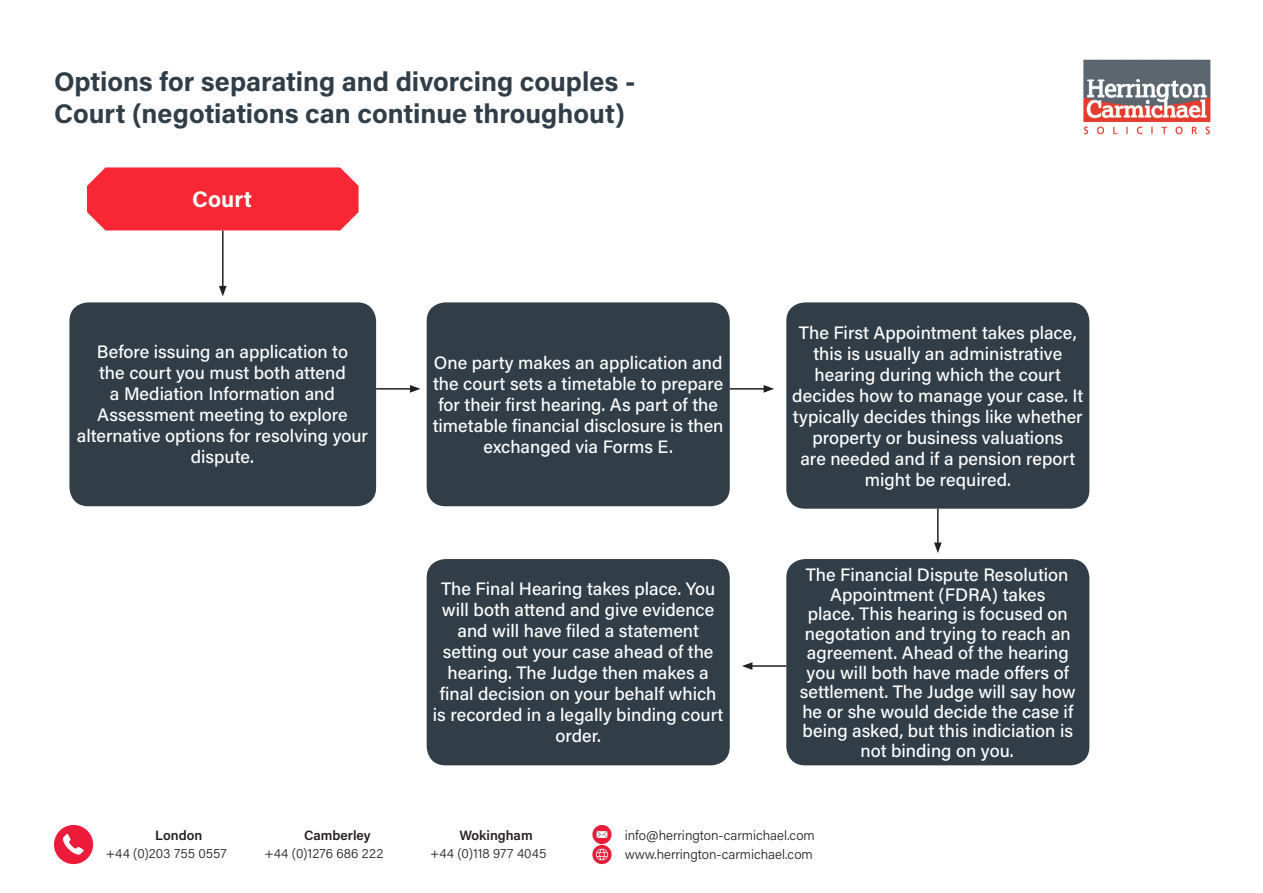
<style>
.page{position:relative;width:1263px;height:893px;background:#fff}
.page>*{position:absolute;margin:0;border:0;box-sizing:border-box;transform-origin:0 0}
.t1{font:700 27px "Acumin Pro";color:#313e48}
.t2{font:700 22.5px "Acumin Pro";color:#fff}
.t3{font:500 18px/21px "Acumin Pro";color:#fff;text-align:center}
.Hyperlink_-_Bodytext{font:300 13.5px "Acumin Pro";color:#231f20}
.Bodytext{font:300 13.5px "Acumin Pro";letter-spacing:.005em;color:#231f20}
.Bodytext-2{font:600 13.5px "Acumin Pro";color:#231f20}
</style>
<div class="page">
<svg style="left:54px;top:825px;width:39px;height:39px"></svg>
<div style="left:592px;top:825px;width:20px;height:19px;background:#ed1a3a;border-radius:50%"></div>
<svg style="left:596px;top:831px;width:11px;height:7px"></svg>
<svg style="left:592px;top:845px;width:20px;height:19px"></svg>
<img style="left:1083px;top:59px;width:128px;height:76px">
<hr style="left:222px;top:230px;width:2px;height:58px;background:#231f20">
<svg style="left:219px;top:286px;width:8px;height:10px"></svg>
<hr style="left:376px;top:388px;width:36px;height:2px;background:#231f20">
<svg style="left:410px;top:385px;width:10px;height:8px"></svg>
<svg style="left:87px;top:167px;width:272px;height:64px"></svg>
<div style="left:70px;top:303px;width:305px;height:202px;background:#313e48;border-radius:18px"></div>
<div style="left:69px;top:302px;width:307px;height:204px;border:2px solid #313e48;border-radius:18px"></div>
<div style="left:427px;top:303px;width:302px;height:202px;background:#313e48;border-radius:18px"></div>
<div style="left:427px;top:302px;width:303px;height:204px;border:2px solid #313e48;border-radius:18px"></div>
<div style="left:787px;top:303px;width:302px;height:205px;background:#313e48;border-radius:18px"></div>
<div style="left:786px;top:302px;width:303px;height:207px;border:2px solid #313e48;border-radius:18px"></div>
<hr style="left:730px;top:388px;width:36px;height:2px;background:#231f20">
<svg style="left:764px;top:385px;width:10px;height:8px"></svg>
<hr style="left:937px;top:509px;width:1px;height:36px;background:#231f20">
<svg style="left:934px;top:542px;width:8px;height:11px"></svg>
<div style="left:787px;top:560px;width:302px;height:205px;background:#313e48;border-radius:18px"></div>
<div style="left:786px;top:559px;width:303px;height:206px;border:2px solid #313e48;border-radius:18px"></div>
<div style="left:427px;top:560px;width:302px;height:205px;background:#313e48;border-radius:18px"></div>
<div style="left:427px;top:559px;width:303px;height:206px;border:2px solid #313e48;border-radius:18px"></div>
<hr style="left:750px;top:665px;width:36px;height:2px;background:#231f20">
<svg style="left:742px;top:662px;width:10px;height:8px"></svg>
<p class="t1" style="left:54px;top:63px;width:583px">Options for separating and divorcing couples -</p>
<p class="t1" style="left:54px;top:94px;width:572px">Court (negotiations can continue throughout)</p>
<p class="t2" style="left:192px;top:184px;width:61px">Court</p>
<p class="t3" style="left:77px;top:341px;width:293px">Before issuing an application to<br>the court you must both attend<br>a Mediation Information and<br>Assessment meeting to explore alternative options for resolving your dispute.</p>
<p class="t3" style="left:433px;top:351px;width:292px">One party makes an application and the court sets a timetable to prepare for their first hearing. As part of the timetable financial disclosure is then exchanged via Forms E.</p>
<p class="t3" style="left:433px;top:578px;width:292px">The Final Hearing takes place. You will both attend and give evidence and will have filed a statement setting out your case ahead of the hearing. The Judge then makes a final decision on your behalf which is recorded in a legally binding court order.</p>
<p class="t3" style="left:792px;top:321px;width:293px">The First Appointment takes place, this is usually an administrative hearing during which the court decides how to manage your case. It typically decides things like whether property or business valuations<br>are needed and if a pension report might be required.</p>
<p class="t3" style="left:800px;top:564px;width:277px;line-height:19.5px">The Financial Dispute Resolution<br>Appointment (FDRA) takes<br>place. This hearing is focused on negotation and trying to reach an agreement. Ahead of the hearing you will both have made offers of settlement. The Judge will say how he or she would decide the case if being asked, but this indiciation is not binding on you.</p>
<p class="Bodytext-2" style="left:155px;top:826px;width:49px">London</p>
<p class="Bodytext" style="left:106px;top:844px;width:122px">+44 (0)203 755 0557</p>
<p class="Bodytext-2" style="left:304px;top:826px;width:68px">Camberley</p>
<p class="Bodytext" style="left:264px;top:844px;width:120px">+44 (0)1276 686 222</p>
<p class="Bodytext-2" style="left:459px;top:826px;width:75px">Wokingham</p>
<p class="Bodytext" style="left:430px;top:844px;width:118px">+44 (0)118 977 4045</p>
<p class="Hyperlink_-_Bodytext" style="left:625px;top:826px;width:192px">info@herrington-carmichael.com</p>
<p class="Hyperlink_-_Bodytext" style="left:625px;top:845px;width:190px">www.herrington-carmichael.com</p>
</div>
